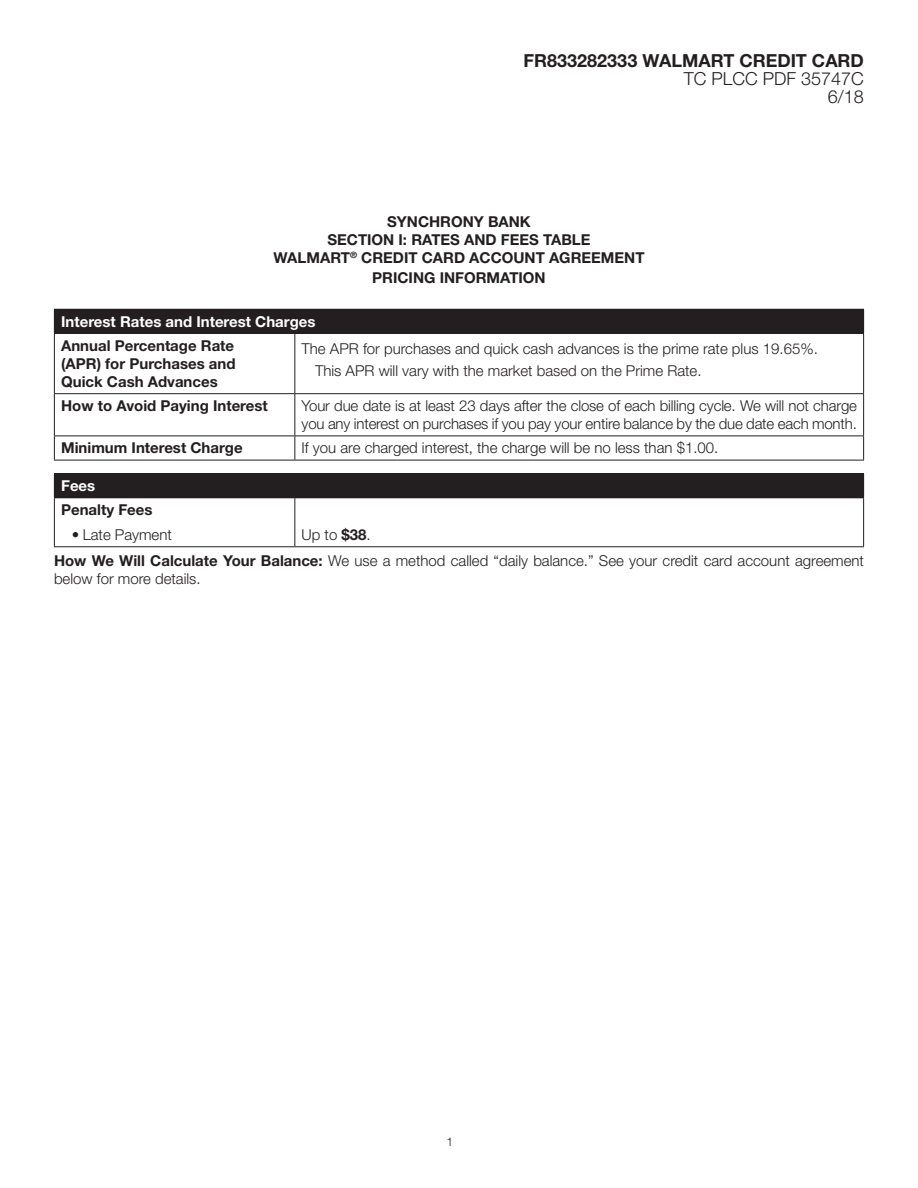
<style>
.page{position:relative;width:918px;height:1188px;background:#fff}
.page>*{position:absolute;margin:0;border:0;box-sizing:border-box;transform-origin:0 0}
.Numbers_1_2_etc{font:700 18px "Helvetica Neue LT Std";color:#231f20}
.Numbers_1_2_etc-2{font:300 18px "Helvetica Neue LT Std";color:#231f20}
.Schumer_Body_Copy{font:300 15px/18px "Helvetica Neue LT Std";color:#231f20}
.Schumer_Subhead{font:700 15px/18px "Helvetica Neue LT Std";color:#231f20;text-align:justify}
.Schumer_header_categ{font:700 15px "Helvetica Neue LT Std";color:#fff}
.Numbers_1_2_etc-3{font:700 15px "Helvetica Neue LT Std";color:#231f20}
.Schumer_Bullet{font:700 15px "Helvetica Neue LT Std";color:#231f20}
.Sec_II_-_block_body{font:300 12px "Helvetica Neue LT Std";color:#231f20}
.s1{font-weight:700}
</style>
<div class="page">
<div style="left:54px;top:309px;width:810px;height:24px;background:#231f20"></div>
<hr style="left:54px;top:333px;width:241px;height:1px;background:#231f20">
<hr style="left:54px;top:334px;width:1px;height:59px;background:#231f20">
<hr style="left:295px;top:333px;width:569px;height:1px;background:#231f20">
<hr style="left:294px;top:334px;width:1px;height:59px;background:#231f20">
<hr style="left:863px;top:334px;width:1px;height:59px;background:#231f20">
<hr style="left:54px;top:393px;width:241px;height:1px;background:#231f20">
<hr style="left:54px;top:394px;width:1px;height:42px;background:#231f20">
<hr style="left:295px;top:393px;width:569px;height:1px;background:#231f20">
<hr style="left:294px;top:394px;width:1px;height:42px;background:#231f20">
<hr style="left:863px;top:394px;width:1px;height:42px;background:#231f20">
<hr style="left:54px;top:436px;width:241px;height:1px;background:#231f20">
<svg style="left:54px;top:436px;width:1px;height:24px"></svg>
<hr style="left:295px;top:436px;width:569px;height:1px;background:#231f20">
<svg style="left:294px;top:436px;width:1px;height:24px"></svg>
<svg style="left:863px;top:436px;width:1px;height:24px"></svg>
<hr style="left:54px;top:460px;width:241px;height:1px;background:#231f20">
<hr style="left:295px;top:460px;width:569px;height:1px;background:#231f20">
<div style="left:54px;top:474px;width:810px;height:24px;background:#231f20"></div>
<hr style="left:54px;top:473px;width:241px;height:1px;background:#231f20">
<hr style="left:295px;top:473px;width:569px;height:1px;background:#231f20">
<hr style="left:54px;top:498px;width:1px;height:48px;background:#231f20">
<hr style="left:54px;top:546px;width:241px;height:1px;background:#231f20">
<hr style="left:294px;top:498px;width:1px;height:48px;background:#231f20">
<hr style="left:863px;top:498px;width:1px;height:48px;background:#231f20">
<hr style="left:295px;top:546px;width:569px;height:1px;background:#231f20">
<p class="Numbers_1_2_etc" style="left:524px;top:49px;width:342px">FR833282333 WALMART CREDIT CARD</p>
<p class="Numbers_1_2_etc-2" style="left:684px;top:67px;width:182px">TC PLCC PDF 35747C</p>
<p class="Numbers_1_2_etc-2" style="left:828px;top:85px;width:38px">6/18</p>
<p class="Numbers_1_2_etc-3" style="left:387px;top:212px;width:145px">SYNCHRONY BANK</p>
<p class="Schumer_Subhead" style="left:327px;top:230px;width:265px">SECTION I: RATES AND FEES TABLE</p>
<p class="Schumer_Subhead" style="left:273px;top:248px;width:373px">WALMART<sup>®</sup> CREDIT CARD ACCOUNT AGREEMENT</p>
<p class="Schumer_Subhead" style="left:372px;top:268px;width:175px">PRICING INFORMATION</p>
<p class="Schumer_header_categ" style="left:61px;top:312px;width:256px">Interest Rates and Interest Charges</p>
<p class="Schumer_Subhead" style="left:61px;top:336px;width:176px">Annual Percentage Rate (APR) for Purchases and Quick Cash Advances</p>
<p class="Schumer_Body_Copy" style="left:302px;top:339px;width:518px">The APR for purchases and quick cash advances is the prime rate plus 19.65%.</p>
<p class="Schumer_Body_Copy" style="left:315px;top:361px;width:388px">This APR will vary with the market based on the Prime Rate.</p>
<p class="Schumer_Subhead" style="left:61px;top:396px;width:208px">How to Avoid Paying Interest</p>
<p class="Schumer_Body_Copy" style="left:302px;top:396px;width:557px">Your due date is at least 23 days after the close of each billing cycle. We will not charge you any interest on purchases if you pay your entire balance by the due date each month.</p>
<p class="Schumer_Subhead" style="left:61px;top:439px;width:183px">Minimum Interest Charge</p>
<p class="Schumer_Body_Copy" style="left:302px;top:439px;width:418px">If you are charged interest, the charge will be no less than $1.00.</p>
<p class="Schumer_header_categ" style="left:61px;top:476px;width:36px">Fees</p>
<p class="Schumer_Bullet" style="left:61px;top:501px;width:93px">Penalty Fees</p>
<p class="Schumer_Body_Copy" style="left:72px;top:525px;width:101px">• Late Payment</p>
<p class="Schumer_Body_Copy" style="left:302px;top:525px;width:71px">Up to <span class="s1">$38</span>.</p>
<p class="Schumer_Body_Copy" style="left:54px;top:551px;width:812px"><span class="s1">How We Will Calculate Your Balance:</span> We use a method called “daily balance.” See your credit card account agreement below for more details.</p>
<p class="Sec_II_-_block_body" style="left:447px;top:1135px;width:8px">1</p>
</div>
